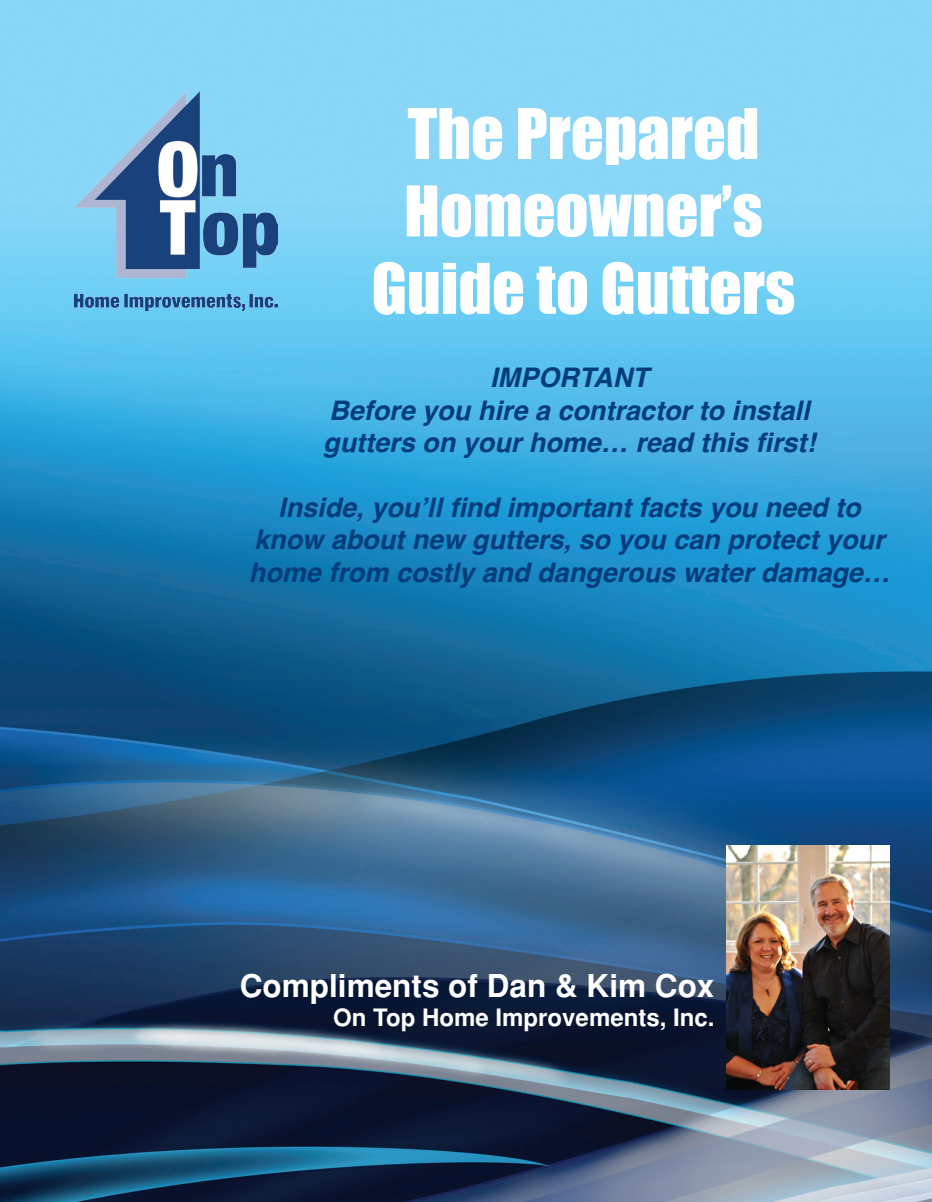
<style>
.page{position:relative;width:932px;height:1202px;background:#fff}
.page>*{position:absolute;margin:0;border:0;box-sizing:border-box;transform-origin:0 0}
.t1{font:64.5px "Impact";color:#fff}
.t2{font:700 31.5px "Helvetica";color:#fff}
.t3{font:italic 700 27px "Helvetica";color:#013c7b}
.t4{font:700 24px "Helvetica";color:#fff}
</style>
<div class="page">
<img style="left:0;top:0;width:932px;height:1202px">
<img style="left:726px;top:845px;width:164px;height:244px">
<img style="left:75px;top:91px;width:202px;height:219px">
<p class="t1" style="left:407px;top:84px;width:353px">The Prepared</p>
<p class="t1" style="left:404px;top:161px;width:360px">Homeowner’s</p>
<p class="t1" style="left:371px;top:238px;width:425px">Guide to Gutters</p>
<p class="t3" style="left:490px;top:355px;width:160px">IMPORTANT</p>
<p class="t3" style="left:329px;top:388px;width:482px">Before you hire a contractor to install</p>
<p class="t3" style="left:323px;top:420px;width:494px">gutters on your home… read this first!</p>
<p class="t3" style="left:278px;top:485px;width:584px">Inside, you’ll find important facts you need to</p>
<p class="t3" style="left:254px;top:517px;width:632px">know about new gutters, so you can protect your</p>
<p class="t3" style="left:249px;top:550px;width:642px">home from costly and dangerous water damage…</p>
<p class="t2" style="left:240px;top:967px;width:476px">Compliments of Dan &amp; Kim Cox</p>
<p class="t4" style="left:333px;top:1003px;width:382px">On Top Home Improvements, Inc.</p>
</div>
